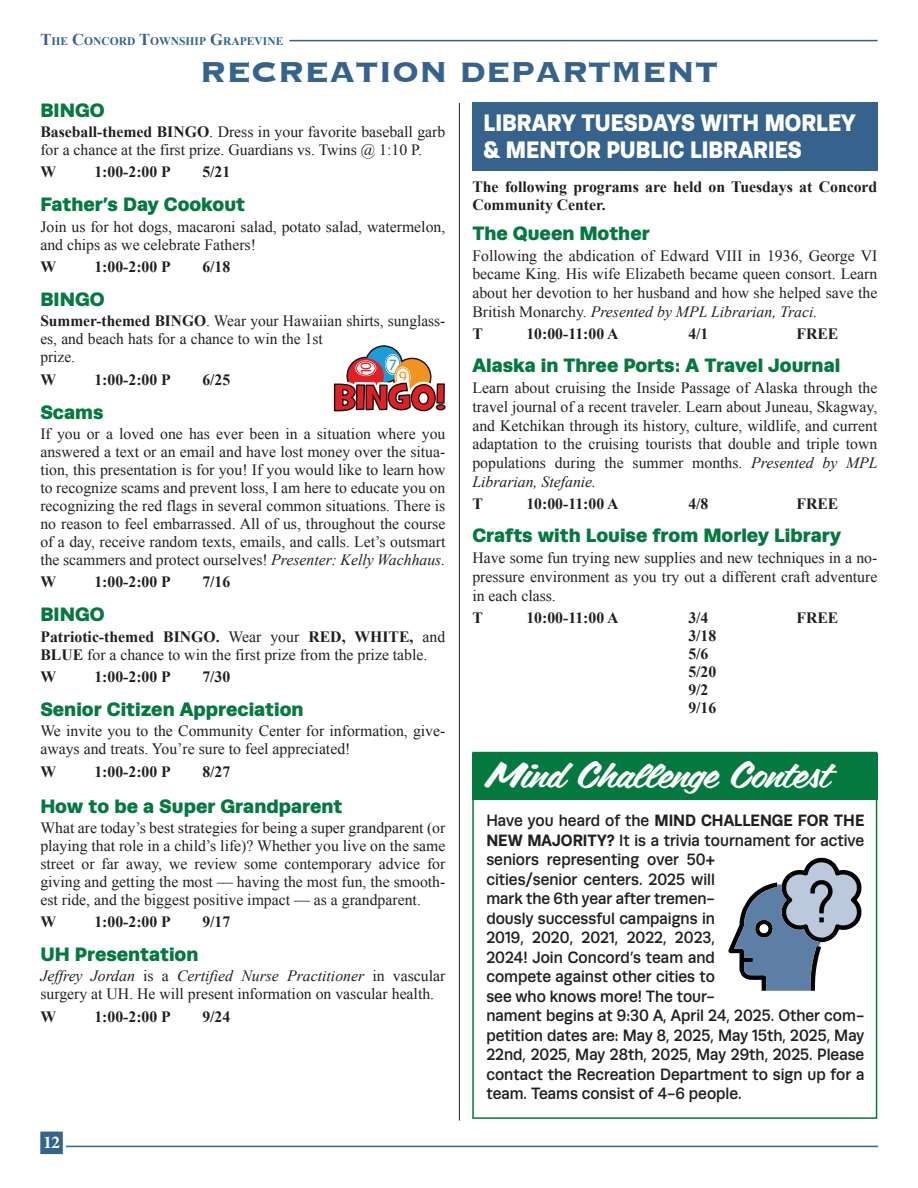
<style>
.page{position:relative;width:918px;height:1188px;background:#fff}
.page>*{position:absolute;margin:0;border:0;box-sizing:border-box;transform-origin:0 0}
.t1{font:700 37.5px "Copperplate";letter-spacing:-.01em;color:#35638d}
._13_pt_Runda_Black_Subhead{font:36px "Coffee Service";color:#fff;scale:1.1 1}
._13_pt_Runda_Black_Subhead-2{font:900 24px "Runda";color:#fff;scale:.9 1}
._13_pt_Runda_Black_Subhead-3{font:900 19.5px "Runda";color:#04793f}
.t2{font:700 18px "Minion Pro";color:#fff}
.Times_New_Roman_body{font:500 16.5px/19.5px "Runda";color:#231f20;scale:.93 1}
.Times_New_Roman_body-2{font:15.75px/18px "Times New Roman";color:#231f20}
.Times_New_Roman_body-3{font:700 15.75px/18px "Times New Roman";color:#231f20}
.t3{font:15.75px "Myriad Pro";color:#e11f25}
.t4{font:15.75px "Myriad Pro";color:#1c9cd8}
.t5{font:15.75px "Myriad Pro";color:#f3921f}
.t6{font:700 11.55px "Times New Roman";color:#35638d}
.s1{font-size:16.5px}
.s2{font-weight:700}
.s3{font-style:italic}
</style>
<div class="page">
<div style="left:472px;top:103px;width:406px;height:68px;background:#35638d"></div>
<hr style="left:289px;top:40px;width:589px;height:1px;background:#35638d">
<hr style="left:459px;top:103px;width:1px;height:1018px;background:#231f20">
<hr style="left:66px;top:1146px;width:812px;height:1px;background:#35638d">
<div style="left:37px;top:1129px;width:29px;height:28px;background:#35638d;border:3px solid #fff"></div>
<div style="left:472px;top:752px;width:405px;height:367px;border:2px solid #04793f"></div>
<div style="left:473px;top:753px;width:405px;height:47px;background:#04793f"></div>
<svg style="left:333px;top:346px;width:113px;height:66px"></svg>
<svg style="left:728px;top:858px;width:133px;height:133px"></svg>
<p class="t6" style="left:40px;top:33px;width:245px"><span class="s1">T</span>HE <span class="s1">C</span>ONCORD <span class="s1">T</span>OWNSHIP <span class="s1">G</span>RAPEVINE</p>
<p class="t1" style="left:199px;top:47px;width:520px">RECREATION DEPARTMENT</p>
<p class="_13_pt_Runda_Black_Subhead-3" style="left:40px;top:98px;width:66px">BINGO</p>
<p class="Times_New_Roman_body-2" style="left:40px;top:122px;width:406px"><span class="s2">Baseball-themed BINGO</span>. Dress in your favorite baseball garb for a chance at the first prize. Guardians vs. Twins @ 1:10 P.</p>
<p class="Times_New_Roman_body-3" style="left:40px;top:163px;width:17px">W</p>
<p class="Times_New_Roman_body-3" style="left:94px;top:163px;width:78px">1:00-2:00 P</p>
<p class="Times_New_Roman_body-3" style="left:202px;top:163px;width:30px">5/21</p>
<p class="_13_pt_Runda_Black_Subhead-3" style="left:40px;top:193px;width:206px">Father’s Day Cookout</p>
<p class="Times_New_Roman_body-2" style="left:40px;top:217px;width:406px">Join us for hot dogs, macaroni salad, potato salad, watermelon, and chips as we celebrate Fathers!</p>
<p class="Times_New_Roman_body-3" style="left:40px;top:257px;width:17px">W</p>
<p class="Times_New_Roman_body-3" style="left:94px;top:257px;width:78px">1:00-2:00 P</p>
<p class="Times_New_Roman_body-3" style="left:202px;top:257px;width:30px">6/18</p>
<p class="_13_pt_Runda_Black_Subhead-3" style="left:40px;top:288px;width:66px">BINGO</p>
<p class="Times_New_Roman_body-2" style="left:40px;top:312px;width:406px"><span class="s2">Summer-themed BINGO</span>. Wear your Hawaiian shirts, sunglass&shy;es, and beach hats for a chance to win the 1st<br>prize.</p>
<p class="Times_New_Roman_body-3" style="left:40px;top:370px;width:17px">W</p>
<p class="Times_New_Roman_body-3" style="left:94px;top:370px;width:78px">1:00-2:00 P</p>
<p class="Times_New_Roman_body-3" style="left:202px;top:370px;width:30px">6/25</p>
<p class="_13_pt_Runda_Black_Subhead-3" style="left:40px;top:400px;width:65px">Scams</p>
<p class="Times_New_Roman_body-2" style="left:40px;top:424px;width:407px;text-align:justify">If you or a loved one has ever been in a situation where you answered a text or an email and have lost money over the situa&shy;tion, this presentation is for you! If you would like to learn how to recognize scams and prevent loss, I am here to educate you on recognizing the red flags in several common situations. There is no reason to feel embarrassed. All of us, throughout the course of a day, receive random texts, emails, and calls. Let’s outsmart the scammers and protect ourselves! <span class="s3">Presenter: Kelly Wachhaus.</span></p>
<p class="Times_New_Roman_body-3" style="left:40px;top:573px;width:17px">W</p>
<p class="Times_New_Roman_body-3" style="left:94px;top:573px;width:78px">1:00-2:00 P</p>
<p class="Times_New_Roman_body-3" style="left:202px;top:573px;width:30px">7/16</p>
<p class="_13_pt_Runda_Black_Subhead-3" style="left:40px;top:603px;width:66px">BINGO</p>
<p class="Times_New_Roman_body-2" style="left:40px;top:627px;width:407px"><span class="s2">Patriotic-themed BINGO.</span> Wear your <span class="s2">RED, WHITE,</span> and<br><span class="s2">BLUE</span> for a chance to win the first prize from the prize table.</p>
<p class="Times_New_Roman_body-3" style="left:40px;top:667px;width:17px">W</p>
<p class="Times_New_Roman_body-3" style="left:94px;top:667px;width:78px">1:00-2:00 P</p>
<p class="Times_New_Roman_body-3" style="left:202px;top:667px;width:30px">7/30</p>
<p class="_13_pt_Runda_Black_Subhead-3" style="left:40px;top:698px;width:265px">Senior Citizen Appreciation</p>
<p class="Times_New_Roman_body-2" style="left:40px;top:722px;width:406px">We invite you to the Community Center for information, give&shy;aways and treats. You’re sure to feel appreciated!</p>
<p class="Times_New_Roman_body-3" style="left:40px;top:762px;width:17px">W</p>
<p class="Times_New_Roman_body-3" style="left:94px;top:762px;width:78px">1:00-2:00 P</p>
<p class="Times_New_Roman_body-3" style="left:202px;top:762px;width:30px">8/27</p>
<p class="_13_pt_Runda_Black_Subhead-3" style="left:40px;top:794px;width:303px">How to be a Super Grandparent</p>
<p class="Times_New_Roman_body-2" style="left:40px;top:819px;width:407px;text-align:justify">What are today’s best strategies for being a super grandparent (or playing that role in a child’s life)? Whether you live on the same street or far away, we review some contemporary advice for giving and getting the most — having the most fun, the smooth&shy;est ride, and the biggest positive impact — as a grandparent.</p>
<p class="Times_New_Roman_body-3" style="left:40px;top:912px;width:17px">W</p>
<p class="Times_New_Roman_body-3" style="left:94px;top:912px;width:78px">1:00-2:00 P</p>
<p class="Times_New_Roman_body-3" style="left:202px;top:912px;width:30px">9/17</p>
<p class="_13_pt_Runda_Black_Subhead-3" style="left:40px;top:942px;width:160px">UH Presentation</p>
<p class="Times_New_Roman_body-2" style="left:40px;top:967px;width:407px"><span class="s3">Jeffrey Jordan</span> is a <span class="s3">Certified Nurse Practitioner</span> in vascular surgery at UH. He will present information on vascular health.</p>
<p class="Times_New_Roman_body-3" style="left:40px;top:1008px;width:17px">W</p>
<p class="Times_New_Roman_body-3" style="left:94px;top:1008px;width:78px">1:00-2:00 P</p>
<p class="Times_New_Roman_body-3" style="left:202px;top:1008px;width:30px">9/24</p>
<p class="t4" style="left:389px;top:355px;width:10px">7</p>
<p class="t3" style="left:356px;top:375px;width:15px;rotate:-90deg">10</p>
<p class="t5" style="left:399px;top:367px;width:10px">9</p>
<p class="t2" style="left:43px;top:1130px;width:19px">12</p>
<p class="_13_pt_Runda_Black_Subhead-2" style="left:484px;top:108px;width:415px">LIBRARY TUESDAYS WITH MORLEY</p>
<p class="_13_pt_Runda_Black_Subhead-2" style="left:484px;top:135px;width:355px">&amp; MENTOR PUBLIC LIBRARIES</p>
<p class="Times_New_Roman_body-3" style="left:472px;top:177px;width:406px">The following programs are held on Tuesdays at Concord<br>Community Center.</p>
<p class="_13_pt_Runda_Black_Subhead-3" style="left:472px;top:221px;width:179px">The Queen Mother</p>
<p class="Times_New_Roman_body-2" style="left:472px;top:246px;width:407px;line-height:18.8px;text-align:justify">Following the abdication of Edward VIII in 1936, George VI became King. His wife Elizabeth became queen consort. Learn about her devotion to her husband and how she helped save the British Monarchy. <span class="s3">Presented by MPL Librarian, Traci.</span></p>
<p class="Times_New_Roman_body-3" style="left:472px;top:324px;width:12px">T</p>
<p class="Times_New_Roman_body-3" style="left:526px;top:324px;width:94px">10:00-11:00 A</p>
<p class="Times_New_Roman_body-3" style="left:688px;top:324px;width:22px">4/1</p>
<p class="Times_New_Roman_body-3" style="left:796px;top:324px;width:44px">FREE</p>
<p class="_13_pt_Runda_Black_Subhead-3" style="left:472px;top:354px;width:369px">Alaska in Three Ports: A Travel Journal</p>
<p class="Times_New_Roman_body-2" style="left:472px;top:378px;width:407px;line-height:18.8px;text-align:justify">Learn about cruising the Inside Passage of Alaska through the travel journal of a recent traveler. Learn about Juneau, Skagway, and Ketchikan through its history, culture, wildlife, and current adaptation to the cruising tourists that double and triple town populations during the summer months. <span class="s3">Presented by MPL Librarian, Stefanie.</span></p>
<p class="Times_New_Roman_body-3" style="left:472px;top:495px;width:12px">T</p>
<p class="Times_New_Roman_body-3" style="left:526px;top:495px;width:94px">10:00-11:00 A</p>
<p class="Times_New_Roman_body-3" style="left:688px;top:495px;width:22px">4/8</p>
<p class="Times_New_Roman_body-3" style="left:796px;top:495px;width:44px">FREE</p>
<p class="_13_pt_Runda_Black_Subhead-3" style="left:472px;top:524px;width:370px">Crafts with Louise from Morley Library</p>
<p class="Times_New_Roman_body-2" style="left:472px;top:548px;width:406px;line-height:18.8px;text-align:justify">Have some fun trying new supplies and new techniques in a no&shy;pressure environment as you try out a different craft adventure in each class.</p>
<p class="Times_New_Roman_body-3" style="left:472px;top:608px;width:12px">T</p>
<p class="Times_New_Roman_body-3" style="left:526px;top:608px;width:94px">10:00-11:00 A</p>
<p class="Times_New_Roman_body-3" style="left:688px;top:608px;width:22px">3/4</p>
<p class="Times_New_Roman_body-3" style="left:796px;top:608px;width:44px">FREE</p>
<p class="Times_New_Roman_body-3" style="left:688px;top:626px;width:30px">3/18</p>
<p class="Times_New_Roman_body-3" style="left:688px;top:644px;width:22px">5/6</p>
<p class="Times_New_Roman_body-3" style="left:688px;top:662px;width:30px">5/20</p>
<p class="Times_New_Roman_body-3" style="left:688px;top:680px;width:22px">9/2</p>
<p class="Times_New_Roman_body-3" style="left:688px;top:698px;width:30px">9/16</p>
<p class="_13_pt_Runda_Black_Subhead" style="left:486px;top:750px;width:314px">Mind Challenge Contest</p>
<p class="Times_New_Roman_body" style="left:486px;top:811px;width:408px">Have you heard of the <span class="s2">MIND CHALLENGE FOR THE NEW MAJORITY?</span> It is a trivia tournament for active seniors representing over 50+<br>cities/senior centers. 2025 will<br>mark the 6th year after tremen-<br>dously successful campaigns in<br>2019, 2020, 2021, 2022, 2023,<br>2024! Join Concord’s team and<br>compete against other cities to<br>see who knows more! The tour-<br>nament begins at 9:30 A, April 24, 2025. Other com&shy;petition dates are: May 8, 2025, May 15th, 2025, May 22nd, 2025, May 28th, 2025, May 29th, 2025. Please contact the Recreation Department to sign up for a team. Teams consist of 4-6 people.</p>
</div>
